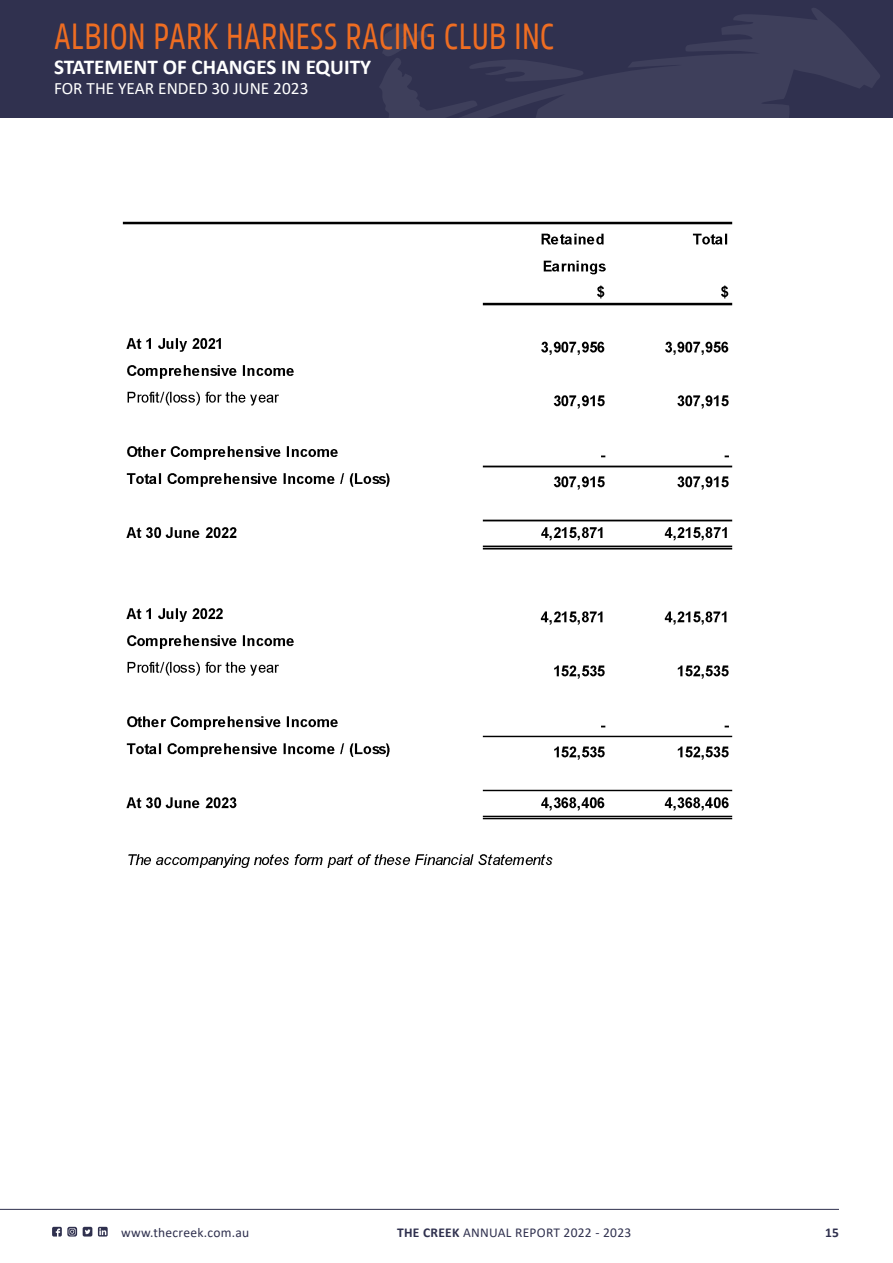
<style>
.page{position:relative;width:893px;height:1263px;background:#fff}
.page>*{position:absolute;margin:0;border:0;box-sizing:border-box;transform-origin:0 0}
.t1{font:36.3px "Amsi Pro Cond";letter-spacing:.02em;color:#ee6d22}
.t2{font:700 21.15px "Calibri";color:#fff}
.t3{font:17.4px "Calibri";color:#fff}
.t4{font:13.5px "Calibri";letter-spacing:.02em;color:#2f304e}
.t5{font:700 13.5px "Calibri";color:#2f304e}
.s1{font-weight:700}
</style>
<div class="page">
<div style="left:0;top:0;width:893px;height:117px;background:#30314f"></div>
<svg style="left:380px;top:8px;width:500px;height:109px"></svg>
<hr style="left:0;top:1209px;width:839px;height:1px;background:#2f304e">
<svg style="left:83px;top:1227px;width:9px;height:9px"></svg>
<svg style="left:52px;top:1227px;width:25px;height:9px"></svg>
<svg style="left:98px;top:1227px;width:10px;height:9px"></svg>
<img style="left:122px;top:221px;width:611px;height:647px">
<p class="t1" style="left:54px;top:11px;width:502px">ALBION PARK HARNESS RACING CLUB INC</p>
<p class="t2" style="left:54px;top:52px;width:319px">STATEMENT OF CHANGES IN EQUITY</p>
<p class="t3" style="left:54px;top:76px;width:256px">FOR THE YEAR ENDED 30 JUNE 2023</p>
<p class="t4" style="left:121px;top:1223px;width:130px">www.thecreek.com.au</p>
<p class="t4" style="left:397px;top:1223px;width:236px"><span class="s1">THE CREEK</span> ANNUAL REPORT 2022 - 2023</p>
<p class="t5" style="left:825px;top:1222px;width:15px">15</p>
</div>
